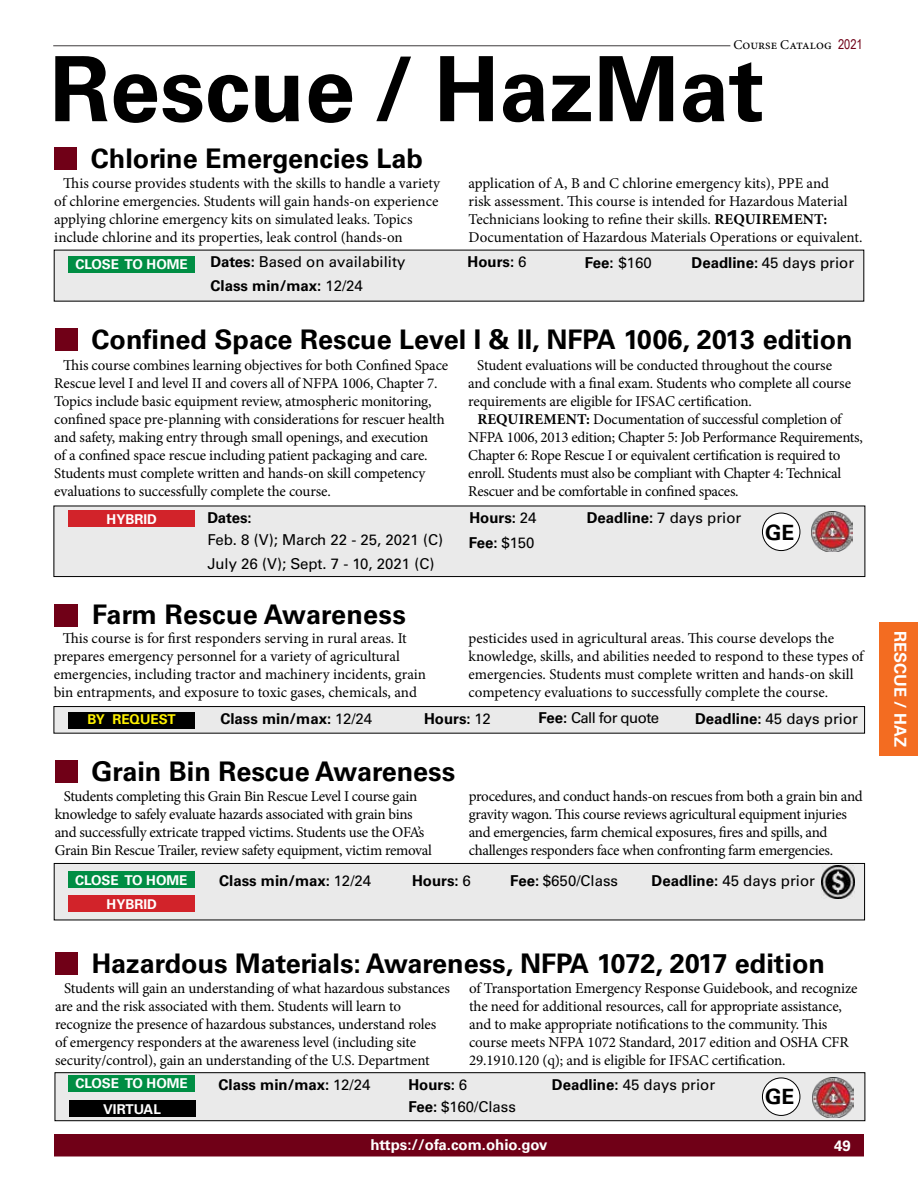
<style>
.page{position:relative;width:918px;height:1188px;background:#fff}
.page>*{position:absolute;margin:0;border:0;box-sizing:border-box;transform-origin:0 0}
.t1{font:700 90px "Univers";color:#000}
.t2{font:700 27px "Univers";color:#000}
.t3{font:700 21px "Univers";color:#000}
.t4{font:700 16.5px "Univers";color:#fff}
.t5{font:15px/18px "Minion Pro";letter-spacing:-.015em;color:#000}
.t6{font:15px "Univers";color:#000}
.t7{font:700 15px "Univers";color:#000}
.t8{font:700 15px "Univers";color:#fff}
.t9{font:700 15px "Minion Pro";letter-spacing:.01em;color:#000}
.t10{font:700 13.5px "Univers";color:#fff}
.t11{font:13.5px "Minion Pro";color:#000}
.t12{font:700 13.5px "Univers";color:#fff200}
.s1{font-family:"Arial Narrow";color:#700017}
.s2{font-weight:700}
.s3{font-weight:400}
</style>
<div class="page">
<div style="left:880px;top:622px;width:38px;height:134px;background:#f36c21"></div>
<div style="left:54px;top:1134px;width:810px;height:22px;background:#700017"></div>
<hr style="left:53px;top:45px;width:677px;height:1px;background:#535051">
<div style="left:54px;top:250px;width:810px;height:51px;background:#eaeaea"></div>
<div style="left:68px;top:257px;width:127px;height:16px;background:#008e44"></div>
<div style="left:54px;top:147px;width:22px;height:23px;background:#700017"></div>
<div style="left:55px;top:329px;width:22px;height:22px;background:#700017"></div>
<div style="left:54px;top:604px;width:24px;height:23px;background:#700017"></div>
<div style="left:54px;top:707px;width:811px;height:26px;background:#eaeaea"></div>
<div style="left:54px;top:706px;width:811px;height:27px;border:1px solid #000"></div>
<div style="left:54px;top:863px;width:811px;height:57px;background:#eaeaea"></div>
<div style="left:54px;top:863px;width:811px;height:57px;border:1px solid #000"></div>
<div style="left:55px;top:761px;width:22px;height:22px;background:#700017"></div>
<div style="left:68px;top:872px;width:127px;height:16px;background:#008e44"></div>
<img style="left:822px;top:866px;width:32px;height:32px">
<div style="left:54px;top:506px;width:811px;height:71px;background:#eaeaea"></div>
<div style="left:54px;top:506px;width:811px;height:71px;border:1px solid #000"></div>
<div style="left:68px;top:510px;width:127px;height:17px;background:#d2232a"></div>
<img style="left:811px;top:511px;width:41px;height:41px">
<div style="left:68px;top:712px;width:127px;height:16px;background:#000"></div>
<div style="left:55px;top:1073px;width:810px;height:48px;background:#eaeaea"></div>
<div style="left:55px;top:1072px;width:810px;height:49px;border:1px solid #000"></div>
<div style="left:55px;top:952px;width:23px;height:23px;background:#700017"></div>
<div style="left:68px;top:1076px;width:127px;height:16px;background:#008e44"></div>
<img style="left:813px;top:1077px;width:41px;height:41px">
<div style="left:68px;top:895px;width:127px;height:17px;background:#d2232a"></div>
<div style="left:69px;top:1101px;width:126px;height:16px;background:#000"></div>
<div style="left:762px;top:513px;width:38px;height:38px;background:#fff;border-radius:50%"></div>
<div style="left:762px;top:513px;width:38px;height:38px;border:1px solid #000;border-radius:50%"></div>
<div style="left:762px;top:1078px;width:38px;height:37px;background:#fff;border-radius:50%"></div>
<div style="left:762px;top:1078px;width:38px;height:38px;border:1px solid #000;border-radius:50%"></div>
<p class="t11" style="left:733px;top:35px;width:131px">Course Catalog <span class="s1">2021</span></p>
<h1 class="t1" style="left:50px;top:37px;width:716px">Rescue / HazMat</h1>
<h2 class="t2" style="left:91px;top:142px;width:334px">Chlorine Emergencies Lab</h2>
<p class="t5" style="left:54px;top:174px;width:387px;text-indent:9px">This course provides students with the skills to handle a variety of chlorine emergencies. Students will gain hands-on experience applying chlorine emergency kits on simulated leaks. Topics include chlorine and its properties, leak control (hands-on</p>
<p class="t5" style="left:469px;top:174px;width:381px">application of A, B and C chlorine emergency kits), PPE and risk assessment. This course is intended for Hazardous Material<br>Technicians looking to refine their skills. <span class="s2">REQUI</span></p>
<p class="t9" style="left:762px;top:208px;width:67px">REMENT:</p>
<p class="t5" style="left:469px;top:228px;width:395px">Documentation of Hazardous Materials Operations or equivalent.</p>
<p class="t10" style="left:76px;top:257px;width:114px">CLOSE TO HOME</p>
<p class="t6" style="left:211px;top:253px;width:196px"><span class="s2">Dates:</span> Based on availability</p>
<p class="t7" style="left:468px;top:253px;width:60px">Hours: <span class="s3">6</span></p>
<p class="t7" style="left:585px;top:254px;width:69px">Fee: <span class="s3">$160</span></p>
<p class="t6" style="left:692px;top:253px;width:164px"><span class="s2">Deadline:</span> 45 days prior</p>
<p class="t7" style="left:211px;top:277px;width:154px">Class min/max: <span class="s3">12/24</span></p>
<h2 class="t2" style="left:92px;top:324px;width:763px">Confined Space Rescue Level I &amp; II, NFPA 1006, 2013 edition</h2>
<p class="t5" style="left:54px;top:356px;width:395px;text-indent:9px">This course combines learning objectives for both Confined Space Rescue level I and level II and covers all of NFPA 1006, Chapter 7.<br>Topics include basic equipment review, atmospheric monitoring, confined space pre-planning with considerations for rescuer health and safety, making entry through small openings, and execution<br>of a confined space rescue including patient packaging and care.<br>Students must complete written and hands-on skill competency evaluations to successfully complete the course.</p>
<p class="t5" style="left:468px;top:356px;width:384px;text-indent:9px">Student evaluations will be conducted throughout the course and conclude with a final exam. Students who complete all course requirements are eligible for IFSAC certification.</p>
<p class="t5" style="left:468px;top:410px;width:396px;text-indent:56px"><span class="s2">REMENT:</span> Documentation of successful completion of NFPA 1006, 2013 edition; Chapter 5: Job Performance Requirements, Chapter 6: Rope Rescue I or equivalent certification is required to enroll. Students must also be compliant with Chapter 4: Technical Rescuer and be comfortable in confined spaces.</p>
<p class="t9" style="left:477px;top:408px;width:29px">REQUI</p>
<p class="t7" style="left:207px;top:509px;width:46px">Dates:</p>
<p class="t10" style="left:107px;top:511px;width:52px">HYBRID</p>
<p class="t7" style="left:469px;top:509px;width:69px">Hours: <span class="s3">24</span></p>
<p class="t6" style="left:587px;top:509px;width:156px"><span class="s2">Deadline:</span> 7 days prior</p>
<p class="t6" style="left:207px;top:531px;width:237px">Feb. 8 (V); March 22 - 25, 2021 (C)</p>
<p class="t7" style="left:469px;top:533px;width:67px">Fee: <span class="s3">$150</span></p>
<p class="t6" style="left:207px;top:555px;width:229px">July 26 (V); Sept. 7 - 10, 2021 (C)</p>
<h2 class="t2" style="left:92px;top:599px;width:315px">Farm Rescue Awareness</h2>
<h3 class="t3" style="left:765px;top:520px;width:31px">GE</h3>
<p class="t5" style="left:54px;top:630px;width:374px;text-indent:9px">This course is for first responders serving in rural areas. It prepares emergency personnel for a variety of agricultural emergencies, including tractor and machinery incidents, grain bin entrapments, and exposure to toxic gases, chemicals, and</p>
<p class="t5" style="left:469px;top:629px;width:397px">pesticides used in agricultural areas. This course develops the knowledge, skills, and abilities needed to respond to these types of emergencies. Students must complete written and hands-on skill competency evaluations to successfully complete the course.</p>
<p class="t12" style="left:88px;top:712px;width:90px">BY REQUEST</p>
<p class="t7" style="left:220px;top:710px;width:153px">Class min/max: <span class="s3">12/24</span></p>
<p class="t7" style="left:424px;top:710px;width:68px">Hours: <span class="s3">12</span></p>
<p class="t6" style="left:538px;top:709px;width:122px"><span class="s2">Fee:</span> Call for quote</p>
<p class="t6" style="left:695px;top:710px;width:165px"><span class="s2">Deadline:</span> 45 days prior</p>
<h2 class="t2" style="left:91px;top:756px;width:365px">Grain Bin Rescue Awareness</h2>
<p class="t5" style="left:55px;top:787px;width:379px;text-indent:9px">Students completing this Grain Bin Rescue Level I course gain knowledge to safely evaluate hazards associated with grain bins and successfully extricate trapped victims. Students use the OFA’s Grain Bin Rescue Trailer, review safety equipment, victim removal</p>
<p class="t5" style="left:469px;top:787px;width:396px">procedures, and conduct hands-on rescues from both a grain bin and gravity wagon. This course reviews agricultural equipment injuries and emergencies, farm chemical exposures, fires and spills, and challenges responders face when confronting farm emergencies.</p>
<p class="t7" style="left:412px;top:872px;width:60px">Hours: <span class="s3">6</span></p>
<p class="t6" style="left:510px;top:872px;width:109px"><span class="s2">Fee:</span> $650/Class</p>
<p class="t6" style="left:652px;top:872px;width:165px"><span class="s2">Deadline:</span> 45 days prior</p>
<p class="t10" style="left:75px;top:872px;width:114px">CLOSE TO HOME</p>
<p class="t7" style="left:219px;top:872px;width:153px">Class min/max: <span class="s3">12/24</span></p>
<p class="t10" style="left:107px;top:896px;width:52px">HYBRID</p>
<h2 class="t2" style="left:92px;top:947px;width:735px">Hazardous Materials: Awareness, NFPA 1072, 2017 edition</h2>
<p class="t5" style="left:55px;top:979px;width:396px;text-indent:9px">Students will gain an understanding of what hazardous substances are and the risk associated with them. Students will learn to recognize the presence of hazardous substances, understand roles of emergency responders at the awareness level (including site security/control), gain an understanding of the U.S. Department</p>
<p class="t5" style="left:469px;top:979px;width:390px">of Transportation Emergency Response Guidebook, and recognize the need for additional resources, call for appropriate assistance, and to make appropriate notifications to the community. This course meets NFPA 1072 Standard, 2017 edition and OSHA CFR 29.1910.120 (q); and is eligible for IFSAC certification.</p>
<p class="t10" style="left:76px;top:1076px;width:114px">CLOSE TO HOME</p>
<p class="t7" style="left:408px;top:1076px;width:60px">Hours: <span class="s3">6</span></p>
<p class="t6" style="left:552px;top:1076px;width:165px"><span class="s2">Deadline:</span> 45 days prior</p>
<p class="t6" style="left:408px;top:1098px;width:109px"><span class="s2">Fee:</span> $160/Class</p>
<p class="t7" style="left:219px;top:1076px;width:153px">Class min/max: <span class="s3">12/24</span></p>
<p class="t10" style="left:103px;top:1101px;width:59px">VIRTUAL</p>
<h3 class="t3" style="left:765px;top:1085px;width:31px">GE</h3>
<p class="t8" style="left:370px;top:1136px;width:179px">https://ofa.com.ohio.gov</p>
<p class="t8" style="left:834px;top:1137px;width:18px">49</p>
<p class="t4" style="left:910px;top:631px;width:118px;rotate:90deg">RESCUE / HAZ</p>
</div>
